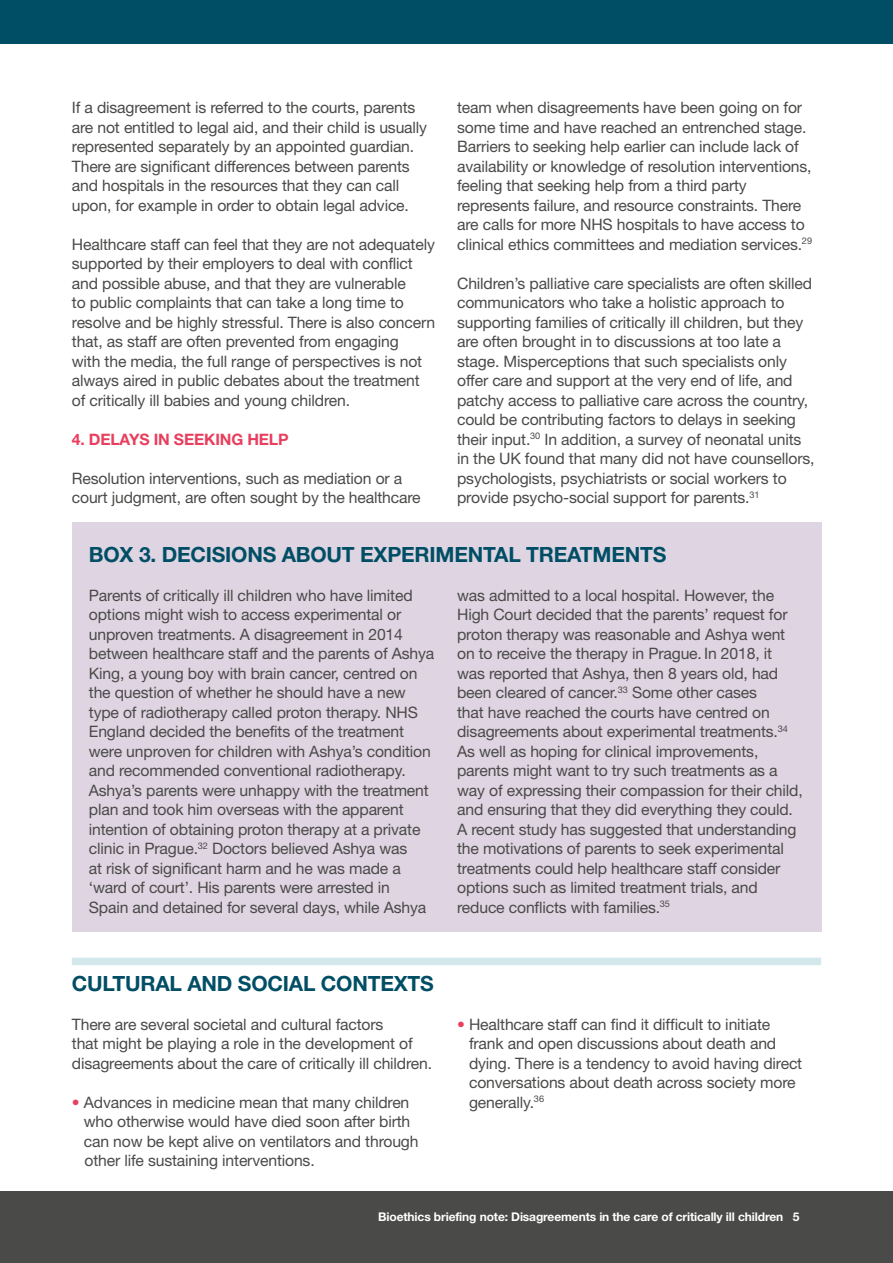
<style>
.page{position:relative;width:893px;height:1263px;background:#fff}
.page>*{position:absolute;margin:0;border:0;box-sizing:border-box;transform-origin:0 0}
.t1{font:700 21px "Helvetica Neue LT Pro";letter-spacing:-.01em;color:#004e65}
.t2{font:15.75px/19.5px "Helvetica Neue LT Pro";letter-spacing:-.01em;color:#4a4a49}
.t3{font:700 15.75px "Helvetica Neue LT Pro";letter-spacing:-.01em;color:#e83f5e}
.t4{font:700 12px "Helvetica Neue LT Pro";letter-spacing:-.01em;color:#fff}
.s1{color:#e83f5e}
</style>
<div class="page">
<div style="left:72px;top:523px;width:749px;height:409px;background:#dfd4e1"></div>
<div style="left:72px;top:958px;width:749px;height:7px;background:#d2e8eb"></div>
<div style="left:0;top:1191px;width:893px;height:72px;background:#4a4a49"></div>
<div style="left:0;top:0;width:893px;height:43px;background:#004e65"></div>
<p class="t2" style="left:72px;top:97px;width:357px">If a disagreement is referred to the courts, parents are not entitled to legal aid, and their child is usually represented separately by an appointed guardian.<br>There are significant differences between parents and hospitals in the resources that they can call upon, for example in order to obtain legal advice.</p>
<p class="t2" style="left:72px;top:234px;width:365px">Healthcare staff can feel that they are not adequately supported by their employers to deal with conflict and possible abuse, and that they are vulnerable<br>to public complaints that can take a long time to resolve and be highly stressful. There is also concern that, as staff are often prevented from engaging<br>with the media, the full range of perspectives is not always aired in public debates about the treatment of critically ill babies and young children.</p>
<p class="t3" style="left:72px;top:429px;width:218px">4. DELAYS IN SEEKING HELP</p>
<p class="t2" style="left:72px;top:468px;width:350px">Resolution interventions, such as mediation or a court judgment, are often sought by the healthcare</p>
<p class="t2" style="left:457px;top:97px;width:356px">team when disagreements have been going on for some time and have reached an entrenched stage.<br>Barriers to seeking help earlier can include lack of availability or knowledge of resolution interventions, feeling that seeking help from a third party represents failure, and resource constraints. There are calls for more NHS hospitals to have access to clinical ethics committees and mediation services.<sup>29</sup></p>
<p class="t2" style="left:457px;top:273px;width:359px">Children’s palliative care specialists are often skilled communicators who take a holistic approach to supporting families of critically ill children, but they are often brought in to discussions at too late a stage. Misperceptions that such specialists only offer care and support at the very end of life, and patchy access to palliative care across the country, could be contributing factors to delays in seeking their input.<sup>30</sup> In addition, a survey of neonatal units in the UK found that many did not have counsellors, psychologists, psychiatrists or social workers to provide psycho-social support for parents.<sup>31</sup></p>
<h1 class="t1" style="left:89px;top:541px;width:579px">BOX 3. DECISIONS ABOUT EXPERIMENTAL TREATMENTS</h1>
<p class="t2" style="left:89px;top:585px;width:347px">Parents of critically ill children who have limited options might wish to access experimental or unproven treatments. A disagreement in 2014 between healthcare staff and the parents of Ashya King, a young boy with brain cancer, centred on the question of whether he should have a new type of radiotherapy called proton therapy. NHS England decided the benefits of the treatment were unproven for children with Ashya’s condition and recommended conventional radiotherapy.<br>Ashya’s parents were unhappy with the treatment plan and took him overseas with the apparent intention of obtaining proton therapy at a private clinic in Prague.<sup>32</sup> Doctors believed Ashya was<br>at risk of significant harm and he was made a ‘ward of court’. His parents were arrested in<br>Spain and detained for several days, while Ashya</p>
<p class="t2" style="left:457px;top:585px;width:347px">was admitted to a local hospital. However, the High Court decided that the parents’ request for proton therapy was reasonable and Ashya went on to receive the therapy in Prague. In 2018, it was reported that Ashya, then 8 years old, had been cleared of cancer.<sup>33</sup> Some other cases<br>that have reached the courts have centred on disagreements about experimental treatments.<sup>34<br></sup>As well as hoping for clinical improvements, parents might want to try such treatments as a way of expressing their compassion for their child, and ensuring that they did everything they could.<br>A recent study has suggested that understanding the motivations of parents to seek experimental treatments could help healthcare staff consider options such as limited treatment trials, and reduce conflicts with families.<sup>35</sup></p>
<h1 class="t1" style="left:72px;top:970px;width:363px">CULTURAL AND SOCIAL CONTEXTS</h1>
<p class="t2" style="left:72px;top:1014px;width:362px">There are several societal and cultural factors<br>that might be playing a role in the development of disagreements about the care of critically ill children.</p>
<p class="t2" style="left:84px;top:1092px;width:336px;text-indent:-12px"><span class="s1">•</span> Advances in medicine mean that many children who otherwise would have died soon after birth can now be kept alive on ventilators and through other life sustaining interventions.</p>
<p class="t2" style="left:469px;top:1014px;width:335px;text-indent:-12px"><span class="s1">•</span> Healthcare staff can find it difficult to initiate frank and open discussions about death and dying. There is a tendency to avoid having direct conversations about death across society more generally.<sup>36</sup></p>
<p class="t4" style="left:378px;top:1209px;width:423px">Bioethics briefing note: Disagreements in the care of critically ill children 5</p>
</div>
